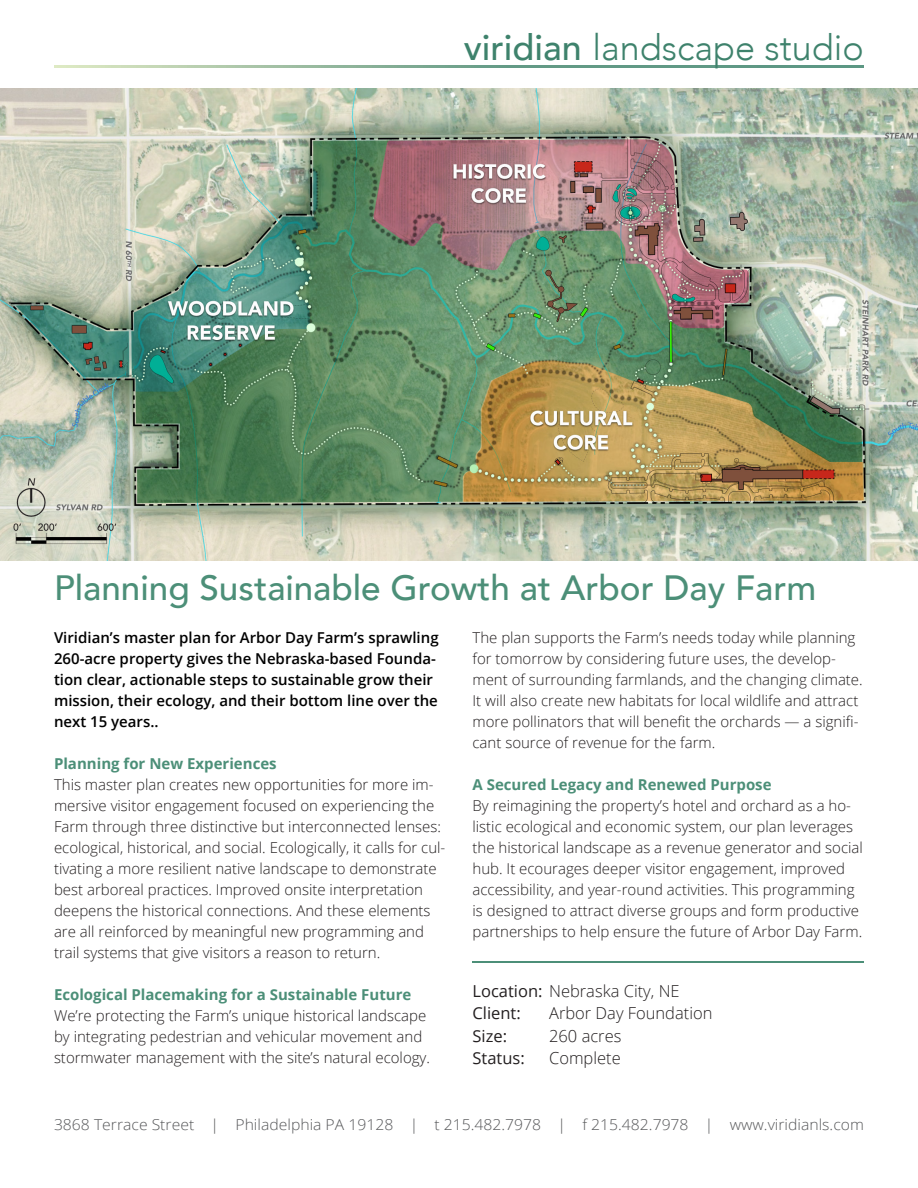
<style>
.page{position:relative;width:918px;height:1188px;background:#fff}
.page>*{position:absolute;margin:0;border:0;box-sizing:border-box;transform-origin:0 0}
.t1{font:300 36px "Avenir";color:#3e826c}
.Heading{font:500 35.1px "Avenir";color:#4c8f78}
.Attribute_Descriptio{font:300 16.5px/22.5px "Open Sans";color:#231f20}
.Attribute_Labels{font:16.5px "Open Sans";color:#231f20}
.Body_Text{font:300 15px/21px "Open Sans";color:#231f20}
.Body_Text-2{font:600 15px/21px "Open Sans";color:#000}
.Body_Text-3{font:700 15px "Open Sans";color:#4c8f78}
.t2{font:300 15px "Open Sans";color:#57585a;scale:1.05 1}
.s1{font-weight:500}
.s2{font-weight:400}
</style>
<div class="page">
<img style="left:0;top:89px;width:918px;height:472px">
<hr style="left:472px;top:961px;width:392px;height:2px;background:#4c8f78">
<svg style="left:54px;top:65px;width:810px;height:3px;background:#84af96"></svg>
<h1 class="t1" style="left:464px;top:26px;width:402px"><span class="s1">viridian</span> landscape studio</h1>
<p class="Heading" style="left:54px;top:557px;width:764px">Planning Sustainable Growth at Arbor Day Farm</p>
<p class="Body_Text-2" style="left:54px;top:627px;width:386px">Viridian’s master plan for Arbor Day Farm’s sprawling 260-acre property gives the Nebraska-based Founda&shy;tion clear, actionable steps to sustainable grow their mission, their ecology, and their bottom line over the next 15 years..</p>
<p class="Body_Text-3" style="left:54px;top:753px;width:224px">Planning for New Experiences</p>
<p class="Body_Text" style="left:54px;top:774px;width:393px">This master plan creates new opportunities for more im&shy;mersive visitor engagement focused on experiencing the Farm through three distinctive but interconnected lenses: ecological, historical, and social. Ecologically, it calls for cul&shy;tivating a more resilient native landscape to demonstrate best arboreal practices. Improved onsite interpretation deepens the historical connections. And these elements are all reinforced by meaningful new programming and trail systems that give visitors a reason to return.</p>
<p class="Body_Text-3" style="left:54px;top:984px;width:359px">Ecological Placemaking for a Sustainable Future</p>
<p class="Body_Text" style="left:54px;top:1005px;width:378px">We’re protecting the Farm’s unique historical landscape by integrating pedestrian and vehicular movement and stormwater management with the site’s natural ecology.</p>
<p class="Body_Text" style="left:472px;top:627px;width:392px">The plan supports the Farm’s needs today while planning for tomorrow by considering future uses, the develop&shy;ment of surrounding farmlands, and the changing climate.<br>It will also create new habitats for local wildlife and attract more pollinators that will benefit the orchards — a signifi&shy;cant source of revenue for the farm.</p>
<p class="Body_Text-3" style="left:472px;top:774px;width:301px">A Secured Legacy and Renewed Purpose</p>
<p class="Body_Text" style="left:472px;top:795px;width:392px">By reimagining the property’s hotel and orchard as a ho&shy;listic ecological and economic system, our plan leverages the historical landscape as a revenue generator and social hub. It ecourages deeper visitor engagement, improved accessibility, and year-round activities. This programming is designed to attract diverse groups and form productive partnerships to help ensure the future of Arbor Day Farm.</p>
<p class="Attribute_Descriptio" style="left:472px;top:979px;width:209px"><span class="s2">Location:</span> Nebraska City, NE</p>
<p class="Attribute_Descriptio" style="left:549px;top:1001px;width:165px">Arbor Day Foundation<br>260 acres</p>
<p class="Attribute_Descriptio" style="left:549px;top:1046px;width:73px">Complete</p>
<p class="Attribute_Labels" style="left:472px;top:1002px;width:50px">Client:</p>
<p class="Attribute_Labels" style="left:472px;top:1024px;width:36px">Size:</p>
<p class="Attribute_Labels" style="left:472px;top:1047px;width:54px">Status:</p>
<p class="t2" style="left:54px;top:1114px;width:773px">3868 Terrace Street | Philadelphia PA 19128 | t 215.482.7978 | f 215.482.7978 | www.viridianls.com</p>
</div>
